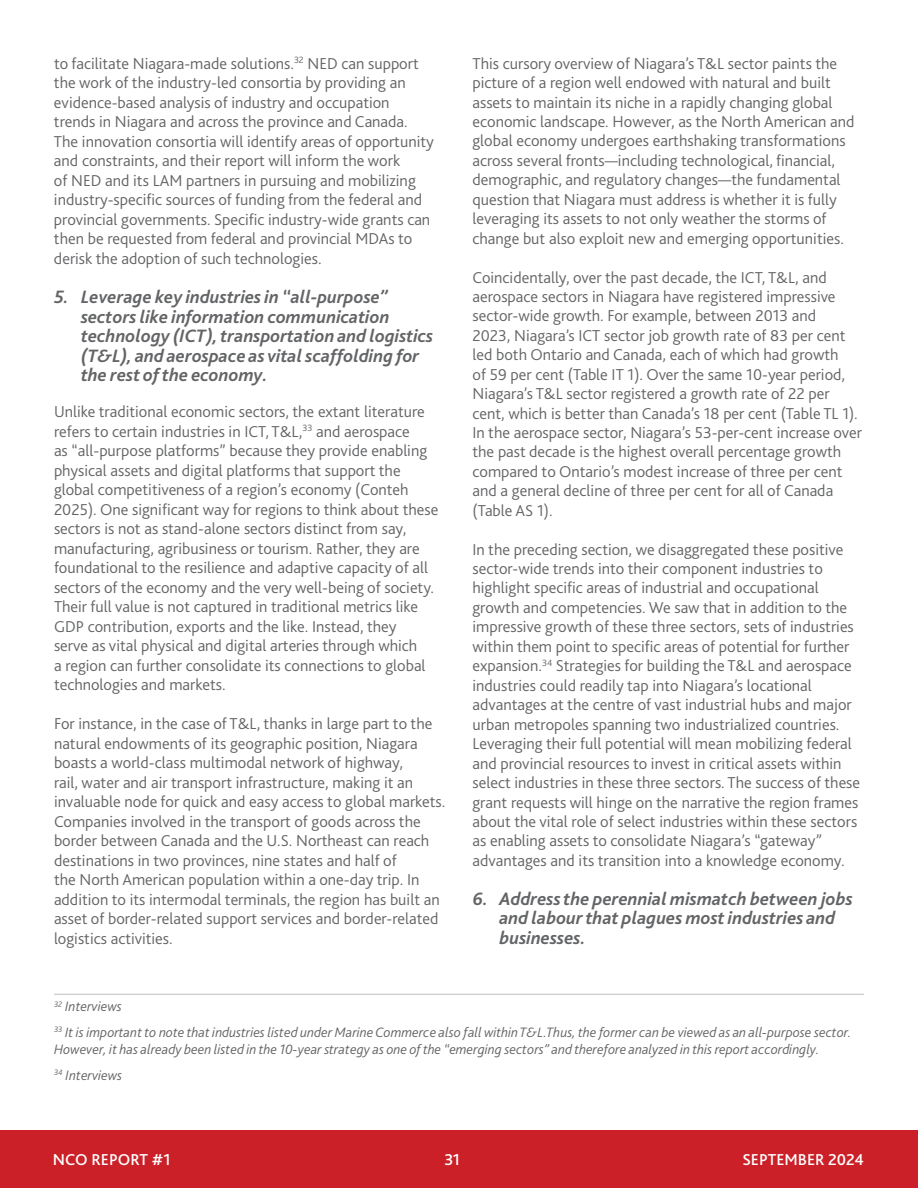
<style>
.page{position:relative;width:918px;height:1188px;background:#fff}
.page>*{position:absolute;margin:0;border:0;box-sizing:border-box;transform-origin:0 0}
.t1{font:italic 700 18.75px/19.6px "Bliss 2";color:#636466}
.t2{font:300 16.5px/19.5px "Bliss 2";color:#636466}
.t3{font:500 16.5px "Bliss 2";color:#fff}
.t4{font:italic 300 14.25px/25.8px "Bliss 2";color:#636466}
</style>
<div class="page">
<div style="left:0;top:1130px;width:918px;height:58px;background:#cb2027"></div>
<hr style="left:54px;top:994px;width:810px;height:1px;background:#bcbec0">
<p class="t2" style="left:54px;top:53px;width:381px">to facilitate Niagara-made solutions.<sup>32</sup> NED can support the work of the industry-led consortia by providing an evidence-based analysis of industry and occupation trends in Niagara and across the province and Canada.<br>The innovation consortia will identify areas of opportunity and constraints, and their report will inform the work<br>of NED and its LAM partners in pursuing and mobilizing industry-specific sources of funding from the federal and provincial governments. Specific industry-wide grants can then be requested from federal and provincial MDAs to derisk the adoption of such technologies.</p>
<p class="t1" style="left:81px;top:287px;width:354px;text-indent:-27px">5. Leverage key industries in “all-purpose” sectors like information communication technology (ICT), transportation and logistics (T&amp;L), and aerospace as vital scaffolding for the rest of the economy.</p>
<p class="t2" style="left:54px;top:401px;width:386px">Unlike traditional economic sectors, the extant literature refers to certain industries in ICT, T&amp;L,<sup>33</sup> and aerospace<br>as “all-purpose platforms” because they provide enabling physical assets and digital platforms that support the global competitiveness of a region’s economy (Conteh 2025). One significant way for regions to think about these sectors is not as stand-alone sectors distinct from say, manufacturing, agribusiness or tourism. Rather, they are foundational to the resilience and adaptive capacity of all sectors of the economy and the very well-being of society.<br>Their full value is not captured in traditional metrics like GDP contribution, exports and the like. Instead, they<br>serve as vital physical and digital arteries through which<br>a region can further consolidate its connections to global technologies and markets.</p>
<p class="t2" style="left:54px;top:714px;width:393px">For instance, in the case of T&amp;L, thanks in large part to the natural endowments of its geographic position, Niagara boasts a world-class multimodal network of highway,<br>rail, water and air transport infrastructure, making it an invaluable node for quick and easy access to global markets.<br>Companies involved in the transport of goods across the border between Canada and the U.S. Northeast can reach destinations in two provinces, nine states and half of<br>the North American population within a one-day trip. In addition to its intermodal terminals, the region has built an asset of border-related support services and border-related logistics activities.</p>
<p class="t2" style="left:473px;top:53px;width:384px">This cursory overview of Niagara’s T&amp;L sector paints the picture of a region well endowed with natural and built assets to maintain its niche in a rapidly changing global economic landscape. However, as the North American and global economy undergoes earthshaking transformations across several fronts—including technological, financial, demographic, and regulatory changes—the fundamental question that Niagara must address is whether it is fully leveraging its assets to not only weather the storms of change but also exploit new and emerging opportunities.</p>
<p class="t2" style="left:473px;top:267px;width:391px">Coincidentally, over the past decade, the ICT, T&amp;L, and aerospace sectors in Niagara have registered impressive sector-wide growth. For example, between 2013 and<br>2023, Niagara’s ICT sector job growth rate of 83 per cent led both Ontario and Canada, each of which had growth<br>of 59 per cent (Table IT 1). Over the same 10-year period, Niagara’s T&amp;L sector registered a growth rate of 22 per cent, which is better than Canada’s 18 per cent (Table TL 1).<br>In the aerospace sector, Niagara’s 53-per-cent increase over the past decade is the highest overall percentage growth compared to Ontario’s modest increase of three per cent and a general decline of three per cent for all of Canada (Table AS 1).</p>
<p class="t2" style="left:473px;top:539px;width:389px">In the preceding section, we disaggregated these positive sector-wide trends into their component industries to highlight specific areas of industrial and occupational growth and competencies. We saw that in addition to the impressive growth of these three sectors, sets of industries within them point to specific areas of potential for further expansion.<sup>34</sup> Strategies for building the T&amp;L and aerospace industries could readily tap into Niagara’s locational advantages at the centre of vast industrial hubs and major urban metropoles spanning two industrialized countries.<br>Leveraging their full potential will mean mobilizing federal and provincial resources to invest in critical assets within select industries in these three sectors. The success of these grant requests will hinge on the narrative the region frames about the vital role of select industries within these sectors as enabling assets to consolidate Niagara’s “gateway” advantages and its transition into a knowledge economy.</p>
<p class="t1" style="left:500px;top:888px;width:355px;text-indent:-27px">6. Address the perennial mismatch between jobs and labour that plagues most industries and businesses.</p>
<p class="t4" style="left:54px;top:993px;width:799px"><sup>32</sup> Interviews<br><sup>33</sup> It is important to note that industries listed under Marine Commerce also fall within T&amp;L.Thus, the former can be viewed as an all-purpose sector.</p>
<p class="t4" style="left:54px;top:1036px;width:767px">However, it has already been listed in the 10-year strategy as one of the “emerging sectors” and therefore analyzed in this report accordingly.<br><sup>34</sup> Interviews</p>
<p class="t3" style="left:53px;top:1149px;width:119px">NCO REPORT #1</p>
<p class="t3" style="left:444px;top:1149px;width:17px">31</p>
<p class="t3" style="left:742px;top:1149px;width:123px">SEPTEMBER 2024</p>
</div>
